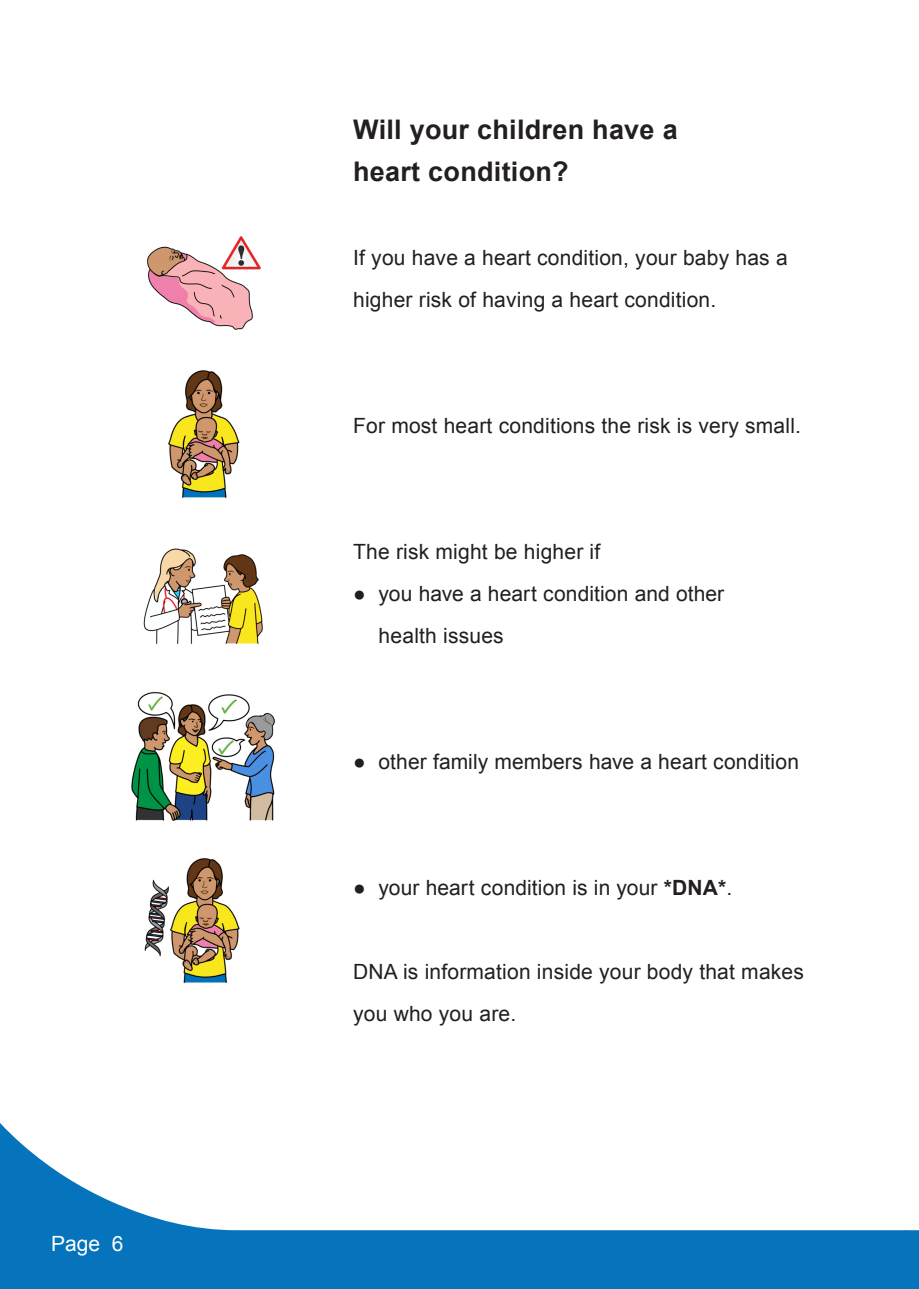
<style>
.page{position:relative;width:919px;height:1289px;background:#fff}
.page>*{position:absolute;margin:0;border:0;box-sizing:border-box;transform-origin:0 0}
.t1{font:700 27px/42px "Arial";letter-spacing:.01em;color:#231f20}
.t2{font:21px/42px "Arial";letter-spacing:.01em;color:#231f20}
.t3{font:21px "Arial";color:#fff}
.s1{font-weight:700}
</style>
<div class="page">
<svg style="left:0;top:1123px;width:904px;height:165px"></svg>
<svg style="left:904px;top:1230px;width:14px;height:58px"></svg>
<img style="left:147px;top:246px;width:106px;height:84px">
<img style="left:220px;top:236px;width:41px;height:35px">
<img style="left:168px;top:370px;width:72px;height:128px">
<img style="left:143px;top:548px;width:120px;height:96px">
<img style="left:131px;top:692px;width:144px;height:129px">
<img style="left:219px;top:740px;width:14px;height:14px">
<img style="left:221px;top:699px;width:15px;height:14px">
<img style="left:148px;top:696px;width:15px;height:14px">
<img style="left:176px;top:858px;width:64px;height:126px">
<img style="left:144px;top:879px;width:32px;height:78px">
<p class="t3" style="left:51px;top:1229px;width:74px">Page 6</p>
<h2 class="t1" style="left:353px;top:109px;width:326px">Will your children have a heart condition?</h2>
<p class="t2" style="left:353px;top:237px;width:436px">If you have a heart condition, your baby has a higher risk of having a heart condition.</p>
<p class="t2" style="left:353px;top:405px;width:449px">For most heart conditions the risk is very small.</p>
<p class="t2" style="left:353px;top:531px;width:249px">The risk might be higher if</p>
<p class="t2" style="left:378px;top:573px;width:347px;text-indent:-26px">● you have a heart condition and other health issues</p>
<p class="t2" style="left:353px;top:741px;width:447px">● other family members have a heart condition</p>
<p class="t2" style="left:353px;top:867px;width:381px">● your heart condition is in your <span class="s1">*DNA*</span>.</p>
<p class="t2" style="left:353px;top:951px;width:452px">DNA is information inside your body that makes you who you are.</p>
</div>
